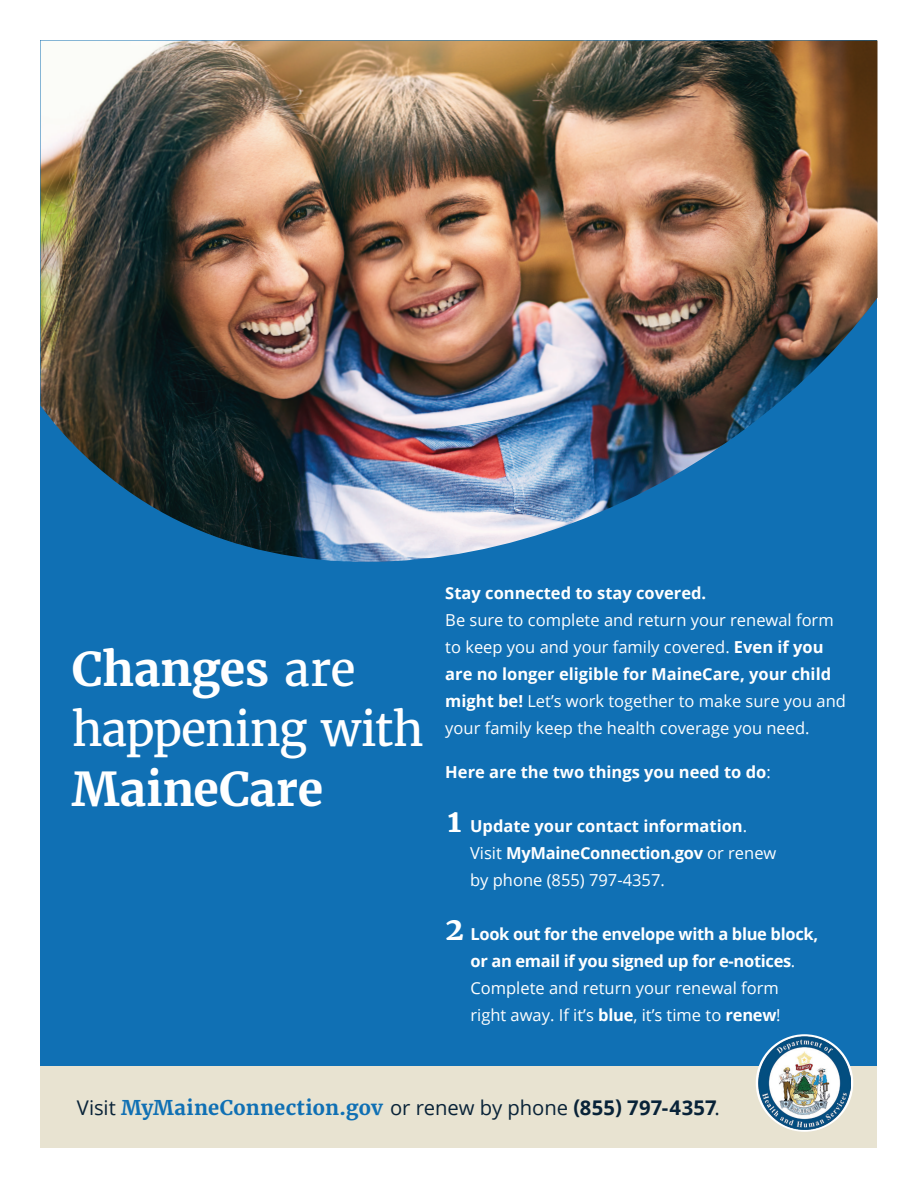
<style>
.page{position:relative;width:918px;height:1188px;background:#fff}
.page>*{position:absolute;margin:0;border:0;box-sizing:border-box;transform-origin:0 0}
.t1{font:700 46.5px/60px "Merriweather";letter-spacing:-.005em;color:#fff}
.t2{font:700 20.25px "Merriweather";letter-spacing:.015em;color:#1070b4}
.t3{font:16.5px/27px "Open Sans";color:#fff}
.t4{font:700 16.5px/27px "Open Sans";letter-spacing:-.02em;color:#fff}
.t5{font:700 16.5px/27px "Open Sans";color:#fff}
.s1{font-weight:400}
.s2{font-weight:700}
.s3{font-family:"Merriweather";font-size:31.5px}
.s4{font-family:"Open Sans";font-weight:400;color:#092338}
.s5{font-family:"Open Sans";color:#092338}
</style>
<div class="page">
<div style="left:40px;top:40px;width:838px;height:1108px;background:#1070b4"></div>
<img style="left:40px;top:40px;width:838px;height:602px">
<div style="left:40px;top:1066px;width:838px;height:82px;background:#e8e3d1"></div>
<svg style="left:756px;top:1034px;width:97px;height:98px"></svg>
<img style="left:758px;top:1037px;width:93px;height:92px">
<p class="t1" style="left:72px;top:639px;width:353px">Changes <span class="s1">are happening with<br></span>MaineCare</p>
<p class="t3" style="left:445px;top:579px;width:402px"><span class="s2">Stay connected to stay covered.<br></span>Be sure to complete and return your renewal form to keep you and your family covered. <span class="s2">Even if you are no longer eligible for MaineCare, your child might be!</span> Let’s work together to make sure you and your family keep the health coverage you need.</p>
<p class="t5" style="left:445px;top:758px;width:327px">Here are the two things you need to do<span class="s1">:</span></p>
<p class="t5" style="left:470px;top:812px;width:308px;text-indent:-22px"><span class="s3">1</span> Update your contact information<span class="s1">.<br>Visit</span> MyMaineConnection.gov <span class="s1">or renew by phone (855) 797-4357.</span></p>
<p class="t4" style="left:470px;top:920px;width:349px;text-indent:-25px"><span class="s3">2</span> Look out for the envelope with a blue block, or an email if you signed up for e-notices<span class="s1">.<br>Complete and return your renewal form right away. If it’s</span> blue<span class="s1">, it’s time to</span> renew<span class="s1">!</span></p>
<p class="t2" style="left:77px;top:1095px;width:645px"><span class="s4">Visit</span> MyMaineConnection.gov <span class="s4">or renew by phone</span> <span class="s5">(855) 797-4357</span><span class="s4">.</span></p>
</div>
